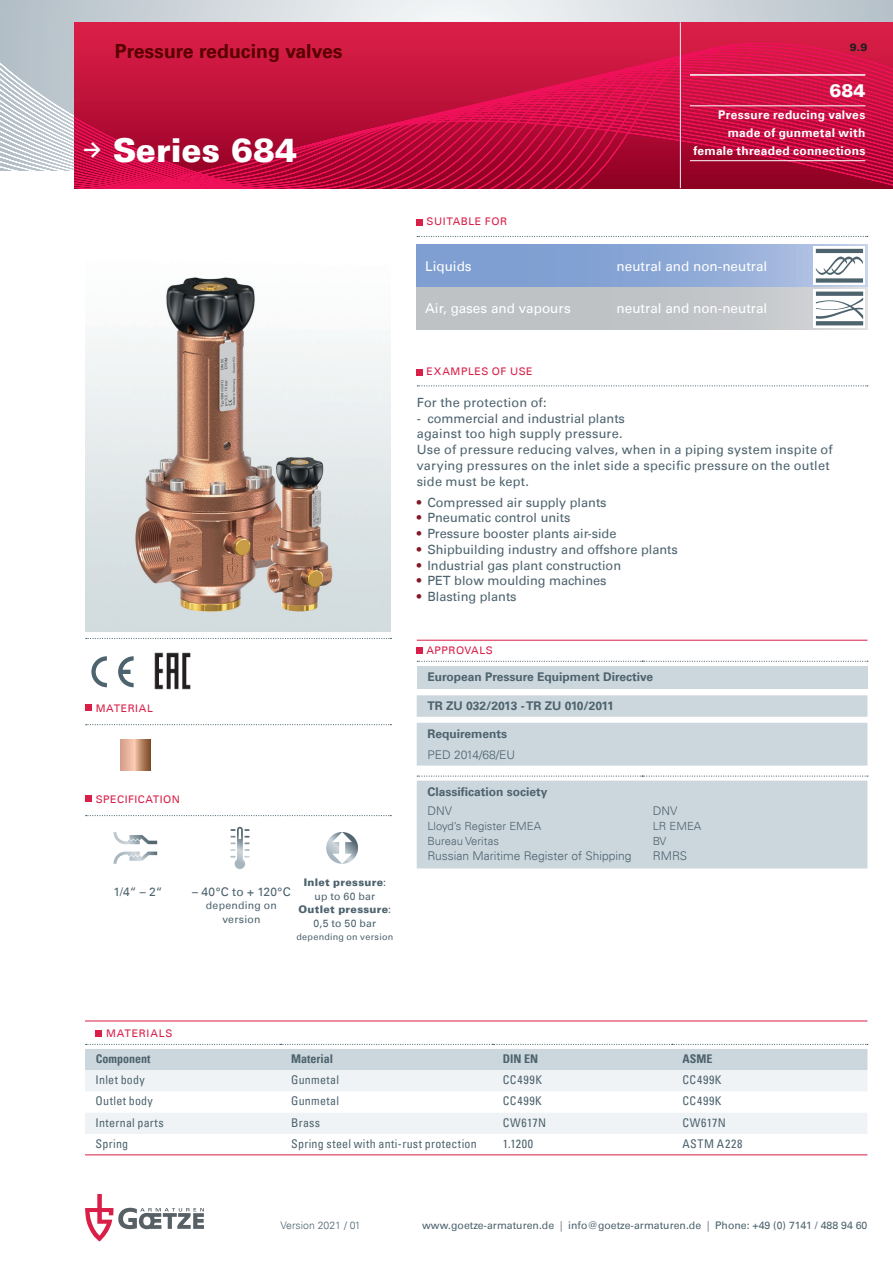
<style>
.page{position:relative;width:893px;height:1263px;background:#fff}
.page>*{position:absolute;margin:0;border:0;box-sizing:border-box;transform-origin:0 0}
.t1{font:900 33px "Univers";color:#fff}
.t2{font:700 19.5px "Univers";color:#590000}
.t3{font:900 18px "Univers";color:#fff}
.t4{font:13.5px "Univers";color:#fff}
.t5{font:12.75px/15.8px "Univers";color:#4d636e}
.t6{font:condensed 12px "Univers";letter-spacing:.03em;color:#4d636e}
.t7{font:700 12px "Univers";color:#4d636e}
.t8{font:700 12px/18px "Univers";letter-spacing:.02em;color:#fff;text-align:right}
.t9{font:300 12px "Univers";color:#4d636e}
.t10{font:700 condensed 12px "Univers";color:#4d636e}
.t11{font:12px "Univers";letter-spacing:.02em;color:#4d636e}
.t12{font:condensed 12px "Univers";letter-spacing:.055em;color:#4d636e}
.t13{font:300 11.25px/15px "Univers";color:#4d636e}
.t14{font:10.5px "Univers";color:#4d636e}
.t15{font:10.5px "Univers";letter-spacing:.055em;color:#d91e47}
.t16{font:900 10.5px/13.5px "Univers";letter-spacing:.025em;color:#4d636e;text-align:center}
.t17{font:10.5px/13.5px "Univers";letter-spacing:.025em;color:#4d636e;text-align:center}
.t18{font:300 10.5px "Univers";color:#4d636e}
.t19{font:10.5px "Univers";letter-spacing:.08em;color:#d91e47}
.t20{font:900 10.5px "Univers";color:#231f20}
.t21{font:9px "Univers";letter-spacing:.03em;color:#4d636e}
.s1{font-weight:400}
.s2{color:#831927}
.s3{font-weight:300}
</style>
<div class="page">
<svg style="left:85px;top:1194px;width:119px;height:47px"></svg>
<svg style="left:74px;top:0;width:819px;height:22px;background:#d7dde1"></svg>
<svg style="left:0;top:0;width:74px;height:170px;background:#c4cdd4"></svg>
<svg style="left:74px;top:22px;width:819px;height:166px;background:#c4103e"></svg>
<hr style="left:680px;top:22px;width:1px;height:166px;background:#eff3f5">
<svg style="left:86px;top:724px;width:305px;height:1px"></svg>
<svg style="left:86px;top:815px;width:305px;height:1px"></svg>
<svg style="left:86px;top:638px;width:305px;height:1px"></svg>
<svg style="left:417px;top:236px;width:451px;height:1px"></svg>
<svg style="left:417px;top:244px;width:450px;height:43px;background:#8ba8d6"></svg>
<div style="left:417px;top:287px;width:450px;height:43px;background:linear-gradient(to bottom,#c1c5c8,#c1c5c8)"></div>
<svg style="left:118px;top:656px;width:16px;height:31px"></svg>
<svg style="left:91px;top:656px;width:16px;height:31px"></svg>
<img style="left:154px;top:652px;width:37px;height:38px">
<svg style="left:114px;top:832px;width:43px;height:32px"></svg>
<svg style="left:326px;top:832px;width:32px;height:32px"></svg>
<svg style="left:230px;top:827px;width:20px;height:42px"></svg>
<img style="left:85px;top:277px;width:306px;height:354px">
<svg style="left:813px;top:247px;width:52px;height:38px"></svg>
<svg style="left:816px;top:249px;width:47px;height:34px"></svg>
<svg style="left:813px;top:289px;width:52px;height:39px"></svg>
<svg style="left:816px;top:292px;width:47px;height:33px"></svg>
<svg style="left:120px;top:739px;width:31px;height:31px"></svg>
<hr style="left:690px;top:74px;width:175px;height:2px;background:#fff">
<hr style="left:690px;top:105px;width:175px;height:1px;background:#fff">
<hr style="left:690px;top:160px;width:175px;height:1px;background:#fff">
<svg style="left:417px;top:219px;width:6px;height:6px"></svg>
<svg style="left:417px;top:369px;width:6px;height:6px"></svg>
<svg style="left:417px;top:385px;width:451px;height:1px"></svg>
<div style="left:85px;top:796px;width:7px;height:6px;background:#d91e47"></div>
<div style="left:85px;top:705px;width:7px;height:6px;background:#d91e47"></div>
<hr style="left:417px;top:640px;width:450px;height:1px;background:#d91e47">
<svg style="left:417px;top:647px;width:6px;height:6px"></svg>
<div style="left:417px;top:666px;width:450px;height:23px;background:#ccd6dd"></div>
<svg style="left:417px;top:661px;width:451px;height:1px"></svg>
<svg style="left:417px;top:695px;width:450px;height:22px;background:#cdd7dd"></svg>
<div style="left:417px;top:723px;width:450px;height:43px;background:#ccd6dd"></div>
<div style="left:417px;top:775px;width:451px;height:93px;background:#ccd6dd"></div>
<hr style="left:85px;top:1020px;width:782px;height:1px;background:#d91e47">
<svg style="left:96px;top:1031px;width:6px;height:6px"></svg>
<svg style="left:85px;top:1070px;width:782px;height:64px;fill:#eff3f5"></svg>
<svg style="left:85px;top:1044px;width:783px;height:26px"></svg>
<hr style="left:85px;top:1154px;width:782px;height:1px;background:#d91e47">
<h2 class="t2" style="left:115px;top:39px;width:229px">Pressure reducing valves</h2>
<h1 class="t1" style="left:83px;top:129px;width:216px"><sup>→</sup> Series 684</h1>
<p class="t15" style="left:96px;top:702px;width:59px">MATERIAL</p>
<p class="t15" style="left:96px;top:793px;width:86px">SPECIFICATION</p>
<p class="t16" style="left:299px;top:875px;width:94px">Inlet pressure<span class="s1">: up to 60 bar<br></span>Outlet pressure<span class="s1">:<br>0,5 to 50 bar</span></p>
<p class="t21" style="left:296px;top:932px;width:98px">depending on version</p>
<p class="t11" style="left:113px;top:884px;width:51px">1/4“ – 2“</p>
<p class="t11" style="left:192px;top:884px;width:100px">– 40°C to + 120°C</p>
<p class="t17" style="left:206px;top:899px;width:72px">depending on version</p>
<p class="t20" style="left:850px;top:41px;width:19px">9.9</p>
<p class="t15" style="left:427px;top:215px;width:82px">SUITABLE FOR</p>
<h3 class="t3" style="left:829px;top:79px;width:38px">684</h3>
<p class="t8" style="left:693px;top:106px;width:173px">Pressure reducing valves made of gunmetal with female threaded connections</p>
<p class="t4" style="left:425px;top:258px;width:48px">Liquids</p>
<p class="t4" style="left:617px;top:258px;width:152px">neutral and non-neutral</p>
<p class="t4" style="left:425px;top:301px;width:147px">Air, gases and vapours</p>
<p class="t4" style="left:617px;top:301px;width:152px">neutral and non-neutral</p>
<p class="t15" style="left:427px;top:365px;width:108px">EXAMPLES OF USE</p>
<p class="t5" style="left:417px;top:394px;width:132px">For the protection of:</p>
<p class="t5" style="left:417px;top:410px;width:418px">- commercial and industrial plants<br>against too high supply pressure.<br>Use of pressure reducing valves, when in a piping system inspite of varying pressures on the inlet side a specific pressure on the outlet side must be kept.</p>
<p class="t5" style="left:417px;top:494px;width:191px"><span class="s2">•</span> Compressed air supply plants</p>
<p class="t5" style="left:417px;top:510px;width:155px"><span class="s2">•</span> Pneumatic control units</p>
<p class="t5" style="left:417px;top:526px;width:201px"><span class="s2">•</span> Pressure booster plants air-side</p>
<p class="t5" style="left:417px;top:541px;width:263px"><span class="s2">•</span> Shipbuilding industry and offshore plants</p>
<p class="t5" style="left:417px;top:557px;width:206px"><span class="s2">•</span> Industrial gas plant construction</p>
<p class="t5" style="left:417px;top:573px;width:191px"><span class="s2">•</span> PET blow moulding machines</p>
<p class="t5" style="left:417px;top:589px;width:101px"><span class="s2">•</span> Blasting plants</p>
<p class="t15" style="left:427px;top:644px;width:17px">Appro</p>
<p class="t15" style="left:464px;top:644px;width:15px">vals</p>
<p class="t7" style="left:427px;top:670px;width:227px">European Pressure Equipment Directive</p>
<p class="t7" style="left:427px;top:699px;width:188px">TR ZU 032/2013 - TR ZU 010/2011</p>
<p class="t7" style="left:427px;top:726px;width:81px">Requirements</p>
<p class="t9" style="left:427px;top:748px;width:89px">PED 2014/68/EU</p>
<p class="t7" style="left:427px;top:784px;width:122px">Classification society</p>
<p class="t9" style="left:427px;top:803px;width:26px">DNV</p>
<p class="t13" style="left:427px;top:818px;width:115px">Lloyd’s Register EMEA<br>Bureau Veritas</p>
<p class="t9" style="left:427px;top:848px;width:206px">Russian Maritime Register of Shipping</p>
<p class="t9" style="left:653px;top:803px;width:26px">DNV</p>
<p class="t13" style="left:653px;top:818px;width:50px">LR EMEA<br>BV</p>
<p class="t9" style="left:653px;top:848px;width:36px">RMRS</p>
<p class="t19" style="left:106px;top:1027px;width:68px">MATERIALS</p>
<p class="t10" style="left:96px;top:1051px;width:56px">Component</p>
<p class="t10" style="left:291px;top:1051px;width:43px">Material</p>
<p class="t10" style="left:503px;top:1051px;width:37px">DIN EN</p>
<p class="t10" style="left:682px;top:1051px;width:31px">ASME</p>
<p class="t6" style="left:96px;top:1072px;width:51px">Inlet body</p>
<p class="t6" style="left:291px;top:1072px;width:49px">Gunmetal</p>
<p class="t6" style="left:503px;top:1072px;width:41px">CC499K</p>
<p class="t6" style="left:682px;top:1072px;width:41px">CC499K</p>
<p class="t6" style="left:96px;top:1093px;width:59px">Outlet body</p>
<p class="t6" style="left:291px;top:1093px;width:49px">Gunmetal</p>
<p class="t6" style="left:503px;top:1093px;width:41px">CC499K</p>
<p class="t6" style="left:682px;top:1093px;width:41px">CC499K</p>
<p class="t6" style="left:96px;top:1115px;width:70px">Internal parts</p>
<p class="t6" style="left:291px;top:1115px;width:30px">Brass</p>
<p class="t6" style="left:503px;top:1115px;width:45px">CW617N</p>
<p class="t6" style="left:682px;top:1115px;width:45px">CW617N</p>
<p class="t6" style="left:96px;top:1136px;width:34px">Spring</p>
<p class="t6" style="left:291px;top:1136px;width:187px">Spring steel with anti-rust protection</p>
<p class="t6" style="left:503px;top:1136px;width:32px">1.1200</p>
<p class="t12" style="left:682px;top:1136px;width:62px">ASTM A228</p>
<p class="t18" style="left:281px;top:1219px;width:82px">Version 2021 / 01</p>
<p class="t14" style="left:422px;top:1219px;width:447px">www.goetze-armaturen.de <span class="s3">|</span> info@goetze-armaturen.de <span class="s3">|</span> Phone: +49 (0) 7141 / 488 94 60</p>
</div>
